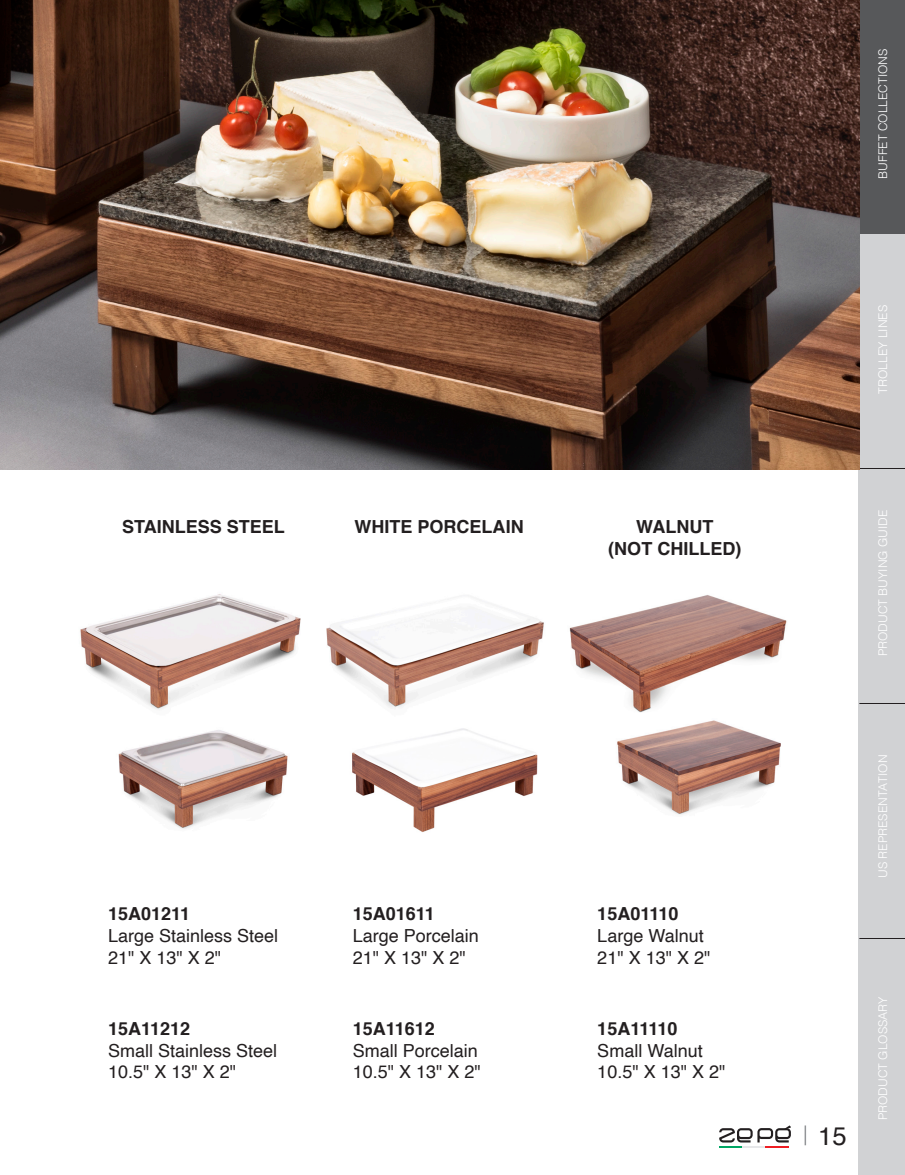
<style>
.page{position:relative;width:905px;height:1175px;background:#fff}
.page>*{position:absolute;margin:0;border:0;box-sizing:border-box;transform-origin:0 0}
.t1{font:25.5px "Helvetica";color:#231f20}
.t2{font:18px "Helvetica";color:#231f20}
.t3{font:700 18px/21.6px "Helvetica";color:#231f20;text-align:center}
.t4{font:300 12px "Helvetica";color:#fff}
</style>
<div class="page">
<hr style="left:719px;top:1145px;width:23px;height:2px;background:#00a664">
<hr style="left:742px;top:1145px;width:23px;height:2px;background:#e6e7e9">
<hr style="left:765px;top:1145px;width:23px;height:2px;background:#ee1d23">
<svg style="left:719px;top:1125px;width:71px;height:17px"></svg>
<hr style="left:804px;top:1125px;width:2px;height:20px;background:#939598">
<div style="left:858px;top:0;width:46px;height:1174px;background:#d1d2d4"></div>
<hr style="left:859px;top:468px;width:45px;height:1px;background:#231f20">
<hr style="left:859px;top:703px;width:45px;height:1px;background:#231f20">
<hr style="left:859px;top:938px;width:45px;height:1px;background:#231f20">
<div style="left:858px;top:0;width:46px;height:234px;background:#57585a"></div>
<img style="left:569px;top:595px;width:218px;height:102px">
<img style="left:617px;top:697px;width:164px;height:118px">
<img style="left:0;top:0;width:859px;height:470px">
<img style="left:80px;top:594px;width:221px;height:115px">
<img style="left:326px;top:617px;width:218px;height:78px">
<img style="left:118px;top:709px;width:170px;height:120px">
<img style="left:352px;top:695px;width:186px;height:137px">
<p class="t3" style="left:122px;top:516px;width:164px">STAINLESS STEEL</p>
<p class="t3" style="left:354px;top:516px;width:171px">WHITE PORCELAIN</p>
<p class="t3" style="left:608px;top:516px;width:134px">WALNUT<br>(NOT CHILLED)</p>
<p class="t3" style="left:108px;top:903px;width:84px">15A01211</p>
<p class="t2" style="left:108px;top:921px;width:172px">Large Stainless Steel</p>
<p class="t2" style="left:108px;top:943px;width:115px">21" X 13" X 2"</p>
<p class="t3" style="left:108px;top:1018px;width:84px">15A11212</p>
<p class="t2" style="left:108px;top:1036px;width:171px">Small Stainless Steel</p>
<p class="t2" style="left:108px;top:1058px;width:130px">10.5" X 13" X 2"</p>
<p class="t3" style="left:352px;top:903px;width:84px">15A01611</p>
<p class="t2" style="left:352px;top:921px;width:128px">Large Porcelain</p>
<p class="t2" style="left:352px;top:943px;width:115px">21" X 13" X 2"</p>
<p class="t3" style="left:352px;top:1018px;width:84px">15A11612</p>
<p class="t2" style="left:352px;top:1036px;width:127px">Small Porcelain</p>
<p class="t2" style="left:352px;top:1058px;width:130px">10.5" X 13" X 2"</p>
<p class="t3" style="left:597px;top:903px;width:83px">15A01110</p>
<p class="t2" style="left:597px;top:921px;width:108px">Large Walnut</p>
<p class="t2" style="left:597px;top:943px;width:115px">21" X 13" X 2"</p>
<p class="t3" style="left:597px;top:1018px;width:82px">15A11110</p>
<p class="t2" style="left:597px;top:1036px;width:107px">Small Walnut</p>
<p class="t2" style="left:597px;top:1058px;width:130px">10.5" X 13" X 2"</p>
<p class="t4" style="left:872px;top:179px;width:132px;rotate:-90deg">BUFFET COLLECTIONS</p>
<p class="t4" style="left:872px;top:394px;width:90px;rotate:-90deg">TROLLEY LINES</p>
<p class="t4" style="left:872px;top:656px;width:148px;rotate:-90deg">PRODUCT BUYING GUIDE</p>
<p class="t4" style="left:872px;top:878px;width:125px;rotate:-90deg">US REPRESENTATION</p>
<h1 class="t1" style="left:818px;top:1116px;width:30px">15</h1>
<p class="t4" style="left:872px;top:1120px;width:126px;rotate:-90deg">PRODUCT GLOSSARY</p>
</div>
